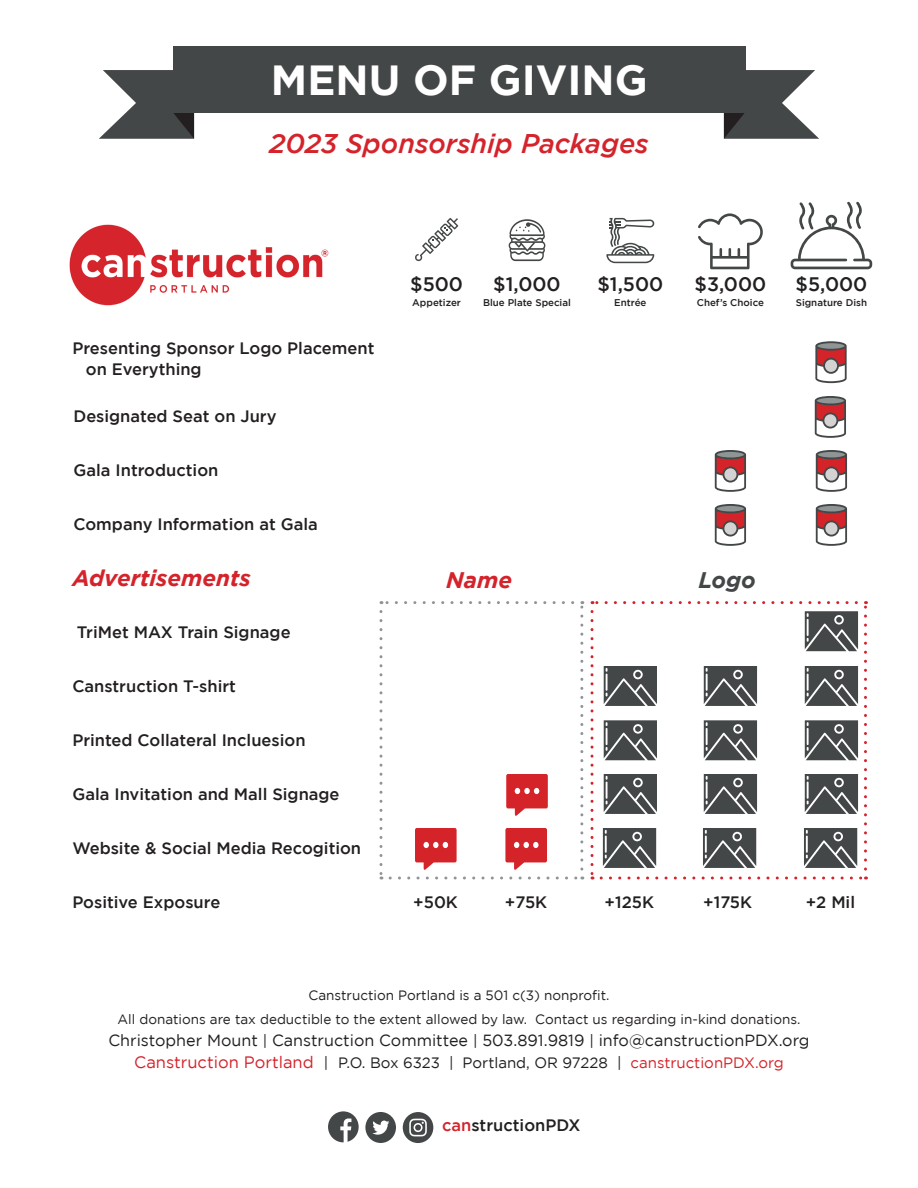
<style>
.page{position:relative;width:918px;height:1188px;background:#fff}
.page>*{position:absolute;margin:0;border:0;box-sizing:border-box;transform-origin:0 0}
.t1{font:700 42px "Gotham";color:#fff}
.t2{font:italic 500 27px "Gotham";color:#d5232b}
.t3{font:italic 700 22.5px "Gotham";color:#d5232b}
.t4{font:italic 700 22.5px "Gotham";color:#444748}
.t5{font:500 19.5px "Gotham";color:#231f20}
.t6{font:500 16.5px/21px "Gotham";color:#231f20}
.t7{font:16.5px "Gotham";color:#d5232b}
.t8{font:16.2px "Gotham";color:#231f20}
.t9{font:15px "Gotham";color:#231f20}
.t10{font:15px "Gotham";color:#d5232b}
.t11{font:13.5px/24px "Gotham";color:#231f20;text-align:center}
.t12{font:500 9.75px "Gotham";color:#231f20}
.s1{font-size:15px}
.s2{font-size:15px;color:#231f20}
.s3{color:#d5232b}
</style>
<div class="page">
<svg style="left:379px;top:612px;width:3px;height:268px"></svg>
<svg style="left:390px;top:877px;width:193px;height:3px"></svg>
<svg style="left:580px;top:601px;width:3px;height:268px"></svg>
<svg style="left:381px;top:601px;width:192px;height:3px"></svg>
<svg style="left:591px;top:612px;width:3px;height:268px"></svg>
<svg style="left:601px;top:877px;width:265px;height:3px"></svg>
<svg style="left:864px;top:601px;width:3px;height:268px"></svg>
<svg style="left:592px;top:601px;width:264px;height:3px"></svg>
<svg style="left:99px;top:70px;width:95px;height:69px"></svg>
<svg style="left:724px;top:69px;width:95px;height:70px"></svg>
<div style="left:173px;top:46px;width:572px;height:67px;background:#444748"></div>
<svg style="left:365px;top:1112px;width:31px;height:31px"></svg>
<svg style="left:328px;top:1111px;width:31px;height:31px"></svg>
<svg style="left:403px;top:1112px;width:30px;height:31px"></svg>
<svg style="left:791px;top:202px;width:81px;height:67px"></svg>
<svg style="left:415px;top:218px;width:43px;height:43px"></svg>
<svg style="left:698px;top:213px;width:65px;height:56px"></svg>
<svg style="left:509px;top:219px;width:36px;height:42px"></svg>
<svg style="left:815px;top:341px;width:32px;height:42px"></svg>
<svg style="left:815px;top:396px;width:31px;height:42px"></svg>
<svg style="left:816px;top:450px;width:31px;height:42px"></svg>
<svg style="left:816px;top:504px;width:31px;height:42px"></svg>
<svg style="left:715px;top:504px;width:31px;height:42px"></svg>
<svg style="left:715px;top:450px;width:31px;height:42px"></svg>
<svg style="left:805px;top:611px;width:53px;height:40px;background:#5d6061"></svg>
<svg style="left:415px;top:828px;width:42px;height:42px"></svg>
<svg style="left:805px;top:666px;width:53px;height:40px;background:#5d5f60"></svg>
<svg style="left:805px;top:720px;width:53px;height:40px;background:#5e6061"></svg>
<svg style="left:805px;top:774px;width:53px;height:40px;background:#5d5f60"></svg>
<svg style="left:804px;top:828px;width:53px;height:40px;background:#5d5f60"></svg>
<svg style="left:704px;top:666px;width:53px;height:40px;background:#5d5f60"></svg>
<svg style="left:704px;top:720px;width:53px;height:40px;background:#5e6061"></svg>
<svg style="left:704px;top:774px;width:53px;height:40px;background:#5d5f60"></svg>
<svg style="left:703px;top:828px;width:53px;height:40px;background:#5d5f60"></svg>
<svg style="left:505px;top:828px;width:42px;height:42px"></svg>
<svg style="left:506px;top:774px;width:42px;height:42px"></svg>
<svg style="left:604px;top:666px;width:53px;height:40px;background:#5d5f60"></svg>
<svg style="left:604px;top:720px;width:53px;height:40px;background:#5e6061"></svg>
<svg style="left:604px;top:774px;width:53px;height:40px;background:#5d5f60"></svg>
<svg style="left:603px;top:828px;width:53px;height:40px;background:#5d5f60"></svg>
<svg style="left:606px;top:218px;width:48px;height:45px"></svg>
<img style="left:69px;top:224px;width:259px;height:82px">
<p class="t1" style="left:271px;top:55px;width:378px">MENU OF GIVING</p>
<p class="t2" style="left:269px;top:128px;width:381px">2023 Sponsorship Packages</p>
<p class="t6" style="left:86px;top:337px;width:290px;text-indent:-14px">Presenting Sponsor Logo Placement on Everything</p>
<p class="t6" style="left:73px;top:405px;width:205px">Designated Seat on Jury</p>
<p class="t6" style="left:73px;top:459px;width:146px">Gala Introduction</p>
<p class="t6" style="left:73px;top:513px;width:246px">Company Information at Gala</p>
<p class="t3" style="left:72px;top:565px;width:180px">Advertisements</p>
<p class="t6" style="left:77px;top:621px;width:215px">TriMet MAX Train Signage</p>
<p class="t6" style="left:72px;top:675px;width:165px">Canstruction T-shirt</p>
<p class="t6" style="left:72px;top:730px;width:235px">Printed Collateral Incluesion</p>
<p class="t5" style="left:410px;top:273px;width:54px">$500</p>
<p class="t12" style="left:412px;top:297px;width:50px">Appetizer</p>
<p class="t5" style="left:493px;top:273px;width:69px">$1,000</p>
<p class="t12" style="left:483px;top:297px;width:89px">Blue Plate Special</p>
<p class="t5" style="left:597px;top:273px;width:67px">$1,500</p>
<p class="t12" style="left:614px;top:297px;width:34px">Entrée</p>
<p class="t5" style="left:695px;top:273px;width:73px">$3,000</p>
<p class="t12" style="left:697px;top:297px;width:69px">Chef’s Choice</p>
<p class="t5" style="left:795px;top:273px;width:73px">$5,000</p>
<p class="t12" style="left:796px;top:297px;width:73px">Signature Dish</p>
<p class="t3" style="left:446px;top:567px;width:67px">Name</p>
<p class="t4" style="left:699px;top:567px;width:59px">Logo</p>
<p class="t6" style="left:72px;top:783px;width:269px">Gala Invitation and Mall Signage</p>
<p class="t6" style="left:72px;top:837px;width:290px">Website &amp; Social Media Recogition</p>
<p class="t6" style="left:72px;top:891px;width:149px">Positive Exposure</p>
<p class="t6" style="left:413px;top:891px;width:46px">+50K</p>
<p class="t6" style="left:505px;top:891px;width:44px">+75K</p>
<p class="t6" style="left:605px;top:891px;width:51px">+125K</p>
<p class="t6" style="left:703px;top:891px;width:50px">+175K</p>
<p class="t6" style="left:806px;top:891px;width:51px">+2 Mil</p>
<p class="t11" style="left:118px;top:983px;width:684px">Canstruction Portland is a 501 c(3) nonprofit.<br>All donations are tax deductible to the extent allowed by law. Contact us regarding in-kind donations.</p>
<p class="t8" style="left:108px;top:1031px;width:703px">Christopher Mount <span class="s1">|</span> Canstruction Committee <span class="s1">|</span> 503.891.9819 <span class="s1">|</span> info@canstructionPDX.org</p>
<p class="t7" style="left:134px;top:1053px;width:196px">Canstruction Portland <span class="s2">|</span></p>
<p class="t9" style="left:338px;top:1055px;width:285px">P.O. Box 6323 | Portland, OR 97228 |</p>
<p class="t10" style="left:631px;top:1055px;width:155px">canstructionPDX.org</p>
<p class="t6" style="left:442px;top:1115px;width:140px"><span class="s3">can</span>structionPDX</p>
</div>
